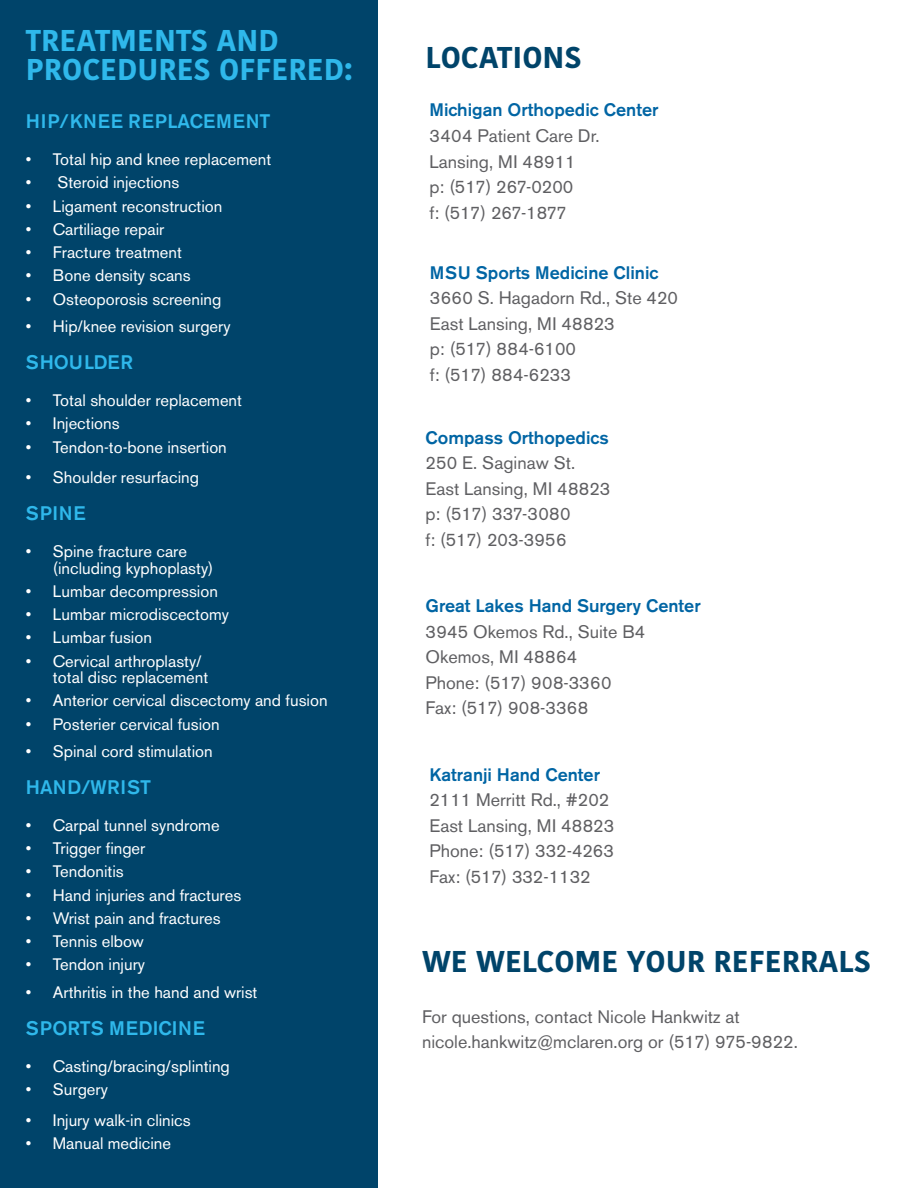
<style>
.page{position:relative;width:918px;height:1188px;background:#fff}
.page>*{position:absolute;margin:0;border:0;box-sizing:border-box;transform-origin:0 0}
.t1{font:700 30px "Kohinoor Devanagari";color:#00446a}
.t2{font:700 30px/28.5px "Kohinoor Devanagari";color:#2fb8eb}
.t3{font:500 19.5px "Akzidenz Grotesk BE";letter-spacing:.04em;color:#2fb8eb}
.t4{font:500 19.5px "Akzidenz Grotesk BE";letter-spacing:.01em;color:#2fb8eb}
.t5{font:500 19.5px "Akzidenz Grotesk BE";letter-spacing:.02em;color:#2fb8eb}
.t6{font:500 19.5px "Akzidenz Grotesk BE";color:#2fb8eb}
.t7{font:18px/25.5px "Akzidenz Grotesk BE";color:#5f5f62}
.t8{font:500 18px "Akzidenz Grotesk BE";color:#0065a4}
.t9{font:16.5px/16.5px "Akzidenz Grotesk BE";color:#fff}
</style>
<div class="page">
<div style="left:0;top:0;width:378px;height:1188px;background:#00446a"></div>
<h1 class="t2" style="left:26px;top:26px;width:328px">TREATMENTS AND<br>PROCEDURES OFFERED:</h1>
<p class="t3" style="left:26px;top:110px;width:246px">HIP/KNEE REPLACEMENT</p>
<p class="t9" style="left:26px;top:151px;width:247px">• Total hip and knee replacement</p>
<p class="t9" style="left:26px;top:175px;width:155px">• Steroid injections</p>
<p class="t9" style="left:26px;top:198px;width:198px">• Ligament reconstruction</p>
<p class="t9" style="left:26px;top:221px;width:140px">• Cartiliage repair</p>
<p class="t9" style="left:26px;top:244px;width:157px">• Fracture treatment</p>
<p class="t9" style="left:26px;top:268px;width:166px">• Bone density scans</p>
<p class="t9" style="left:26px;top:291px;width:197px">• Osteoporosis screening</p>
<p class="t9" style="left:26px;top:319px;width:206px">• Hip/knee revision surgery</p>
<p class="t6" style="left:26px;top:351px;width:109px">SHOULDER</p>
<p class="t9" style="left:26px;top:392px;width:218px">• Total shoulder replacement</p>
<p class="t9" style="left:26px;top:415px;width:95px">• Injections</p>
<p class="t9" style="left:26px;top:439px;width:203px">• Tendon-to-bone insertion</p>
<p class="t9" style="left:26px;top:469px;width:175px">• Shoulder resurfacing</p>
<p class="t3" style="left:26px;top:502px;width:61px">SPINE</p>
<p class="t9" style="left:53px;top:543px;width:162px;text-indent:-27px">• Spine fracture care (including kyphoplasty)</p>
<p class="t9" style="left:26px;top:583px;width:194px">• Lumbar decompression</p>
<p class="t9" style="left:26px;top:606px;width:205px">• Lumbar microdiscectomy</p>
<p class="t9" style="left:26px;top:629px;width:128px">• Lumbar fusion</p>
<p class="t9" style="left:53px;top:653px;width:157px;text-indent:-27px">• Cervical arthroplasty/ total disc replacement</p>
<p class="t9" style="left:26px;top:692px;width:303px">• Anterior cervical discectomy and fusion</p>
<p class="t9" style="left:26px;top:716px;width:195px">• Posterier cervical fusion</p>
<p class="t9" style="left:26px;top:743px;width:188px">• Spinal cord stimulation</p>
<p class="t5" style="left:26px;top:775px;width:127px">HAND/WRIST</p>
<p class="t9" style="left:26px;top:817px;width:195px">• Carpal tunnel syndrome</p>
<p class="t9" style="left:26px;top:840px;width:121px">• Trigger finger</p>
<p class="t9" style="left:26px;top:863px;width:99px">• Tendonitis</p>
<p class="t9" style="left:26px;top:887px;width:217px">• Hand injuries and fractures</p>
<p class="t9" style="left:26px;top:910px;width:196px">• Wrist pain and fractures</p>
<p class="t9" style="left:26px;top:933px;width:120px">• Tennis elbow</p>
<p class="t9" style="left:26px;top:956px;width:121px">• Tendon injury</p>
<p class="t9" style="left:26px;top:984px;width:233px">• Arthritis in the hand and wrist</p>
<p class="t4" style="left:26px;top:1016px;width:181px">SPORTS MEDICINE</p>
<p class="t9" style="left:26px;top:1058px;width:205px">• Casting/bracing/splinting</p>
<p class="t9" style="left:26px;top:1081px;width:84px">• Surgery</p>
<p class="t9" style="left:26px;top:1112px;width:166px">• Injury walk-in clinics</p>
<p class="t9" style="left:26px;top:1135px;width:147px">• Manual medicine</p>
<h1 class="t1" style="left:426px;top:31px;width:158px">LOCATIONS</h1>
<p class="t8" style="left:429px;top:99px;width:231px">Michigan Orthopedic Center</p>
<p class="t7" style="left:429px;top:123px;width:172px">3404 Patient Care Dr.<br>Lansing, MI 48911<br>p: (517) 267-0200<br>f: (517) 267-1877</p>
<p class="t8" style="left:430px;top:261px;width:230px">MSU Sports Medicine Clinic</p>
<p class="t7" style="left:430px;top:285px;width:250px">3660 S. Hagadorn Rd., Ste 420<br>East Lansing, MI 48823<br>p: (517) 884-6100<br>f: (517) 884-6233</p>
<p class="t8" style="left:426px;top:426px;width:185px">Compass Orthopedics</p>
<p class="t7" style="left:426px;top:450px;width:186px">250 E. Saginaw St.<br>East Lansing, MI 48823 p: (517) 337-3080<br>f: (517) 203-3956</p>
<p class="t8" style="left:426px;top:595px;width:277px">Great Lakes Hand Surgery Center</p>
<p class="t7" style="left:426px;top:619px;width:221px">3945 Okemos Rd., Suite B4<br>Okemos, MI 48864<br>Phone: (517) 908-3360<br>Fax: (517) 908-3368</p>
<p class="t8" style="left:429px;top:763px;width:172px">Katranji Hand Center</p>
<p class="t7" style="left:429px;top:787px;width:186px">2111 Merritt Rd., #202<br>East Lansing, MI 48823<br>Phone: (517) 332-4263<br>Fax: (517) 332-1132</p>
<h1 class="t1" style="left:422px;top:935px;width:450px">WE WELCOME YOUR REFERRALS</h1>
<p class="t7" style="left:422px;top:1004px;width:377px">For questions, contact Nicole Hankwitz at nicole.hankwitz@mclaren.org or (517) 975-9822.</p>
</div>
